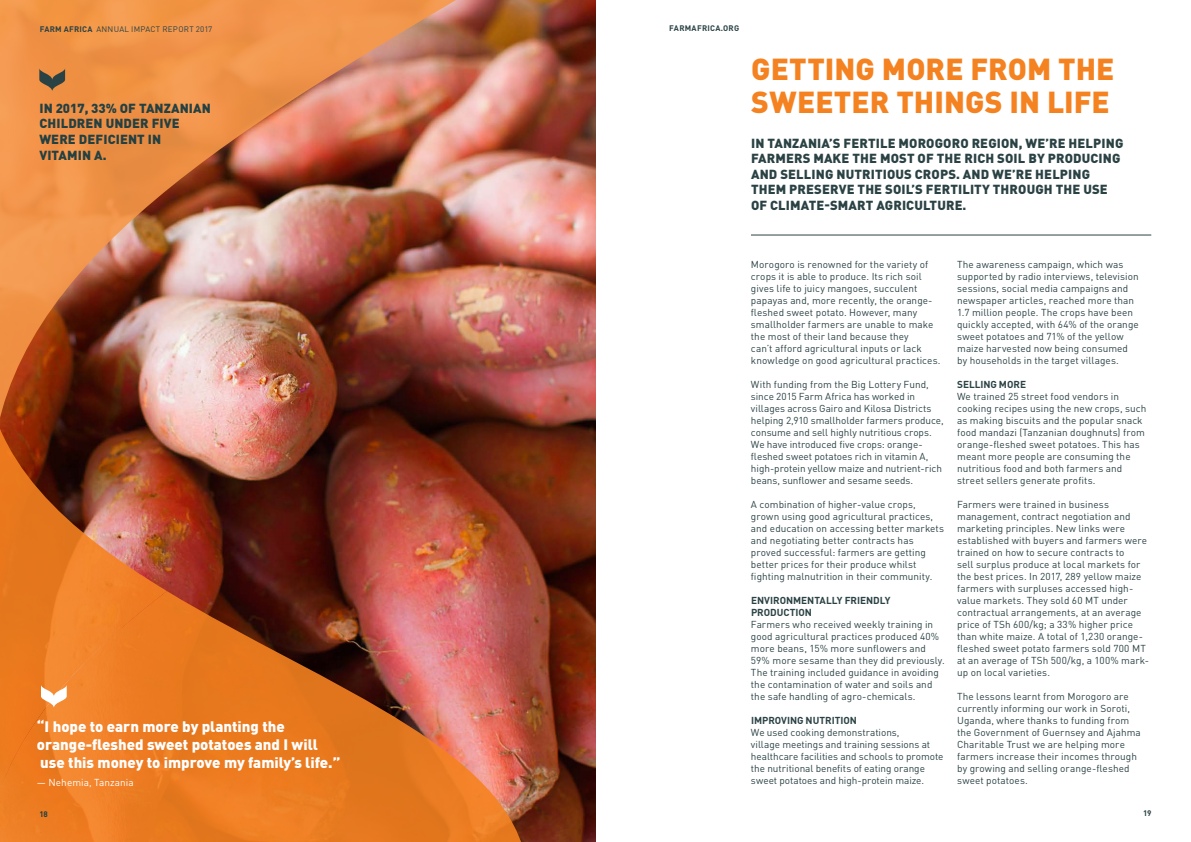
<style>
.page{position:relative;width:1191px;height:842px;background:#fff}
.page>*{position:absolute;margin:0;border:0;box-sizing:border-box;transform-origin:0 0}
.t1{font:900 30px "DIN Pro";color:#f58220}
.t2{font:900 15px/18px "DIN Pro";color:#fff}
.t3{font:900 13px/15.6px "DIN Pro";letter-spacing:.01em;color:#2b4244}
.t4{font:900 13px "DIN Pro";letter-spacing:.01em;color:#234042}
.t5{font:10px/12px "DIN Pro";letter-spacing:.005em;color:#2b4244}
.t6{font:700 10px/12px "DIN Pro";letter-spacing:-.005em;color:#2b4244}
.t7{font:10px "DIN Pro";letter-spacing:.005em;color:#fff}
.t8{font:8px "DIN Pro";letter-spacing:.025em;color:#2b4244}
.t9{font:700 8px "DIN Pro";letter-spacing:.03em;color:#2b4244}
.t10{font:700 8px "DIN Pro";color:#224142}
.s1{font-weight:700}
</style>
<div class="page">
<img style="left:167px;top:0;width:428px;height:842px">
<hr style="left:751px;top:235px;width:400px;height:1px;background:#2b4244">
<img style="left:0;top:0;width:470px;height:486px">
<img style="left:0;top:357px;width:167px;height:234px">
<svg style="left:0;top:591px;width:527px;height:251px;background:#d7702e"></svg>
<svg style="left:39px;top:68px;width:26px;height:23px"></svg>
<svg style="left:41px;top:685px;width:26px;height:23px"></svg>
<p class="t8" style="left:40px;top:23px;width:174px"><span class="s1">FARM AFRICA</span> ANNUAL IMPACT REPORT 2017</p>
<p class="t9" style="left:669px;top:23px;width:71px">FARMAFRICA.ORG</p>
<p class="t4" style="left:39px;top:99px;width:173px">IN 2017, 33% OF TANZANIAN</p>
<p class="t4" style="left:39px;top:115px;width:142px">CHILDREN UNDER FIVE</p>
<p class="t4" style="left:39px;top:130px;width:123px">WERE DEFICIENT IN</p>
<p class="t4" style="left:39px;top:146px;width:69px">VITAMIN A.</p>
<p class="t1" style="left:751px;top:48px;width:365px">GETTING MORE FROM THE</p>
<p class="t1" style="left:751px;top:81px;width:360px">SWEETER THINGS IN LIFE</p>
<p class="t3" style="left:751px;top:134px;width:374px">IN TANZANIA’S FERTILE MOROGORO REGION, WE’RE HELPING FARMERS MAKE THE MOST OF THE RICH SOIL BY PRODUCING AND SELLING NUTRITIOUS CROPS. AND WE’RE HELPING THEM PRESERVE THE SOIL’S FERTILITY THROUGH THE USE OF CLIMATE-SMART AGRICULTURE.</p>
<p class="t2" style="left:37px;top:717px;width:305px">“I hope to earn more by planting the orange-fleshed sweet potatoes and I will use this money to improve my family’s life.”</p>
<p class="t7" style="left:37px;top:775px;width:98px">— Nehemia, Tanzania</p>
<p class="t5" style="left:751px;top:258px;width:191px">Morogoro is renowned for the variety of crops it is able to produce. Its rich soil gives life to juicy mangoes, succulent papayas and, more recently, the orange&shy;fleshed sweet potato. However, many smallholder farmers are unable to make the most of their land because they<br>can’t afford agricultural inputs or lack knowledge on good agricultural practices.</p>
<p class="t5" style="left:751px;top:378px;width:194px">With funding from the Big Lottery Fund, since 2015 Farm Africa has worked in villages across Gairo and Kilosa Districts helping 2,910 smallholder farmers produce, consume and sell highly nutritious crops.<br>We have introduced five crops: orange&shy;fleshed sweet potatoes rich in vitamin A, high-protein yellow maize and nutrient-rich beans, sunflower and sesame seeds.</p>
<p class="t5" style="left:751px;top:498px;width:195px">A combination of higher-value crops, grown using good agricultural practices, and education on accessing better markets and negotiating better contracts has proved successful: farmers are getting better prices for their produce whilst fighting malnutrition in their community.</p>
<p class="t6" style="left:751px;top:594px;width:141px">ENVIRONMENTALLY FRIENDLY<br>PRODUCTION</p>
<p class="t5" style="left:751px;top:618px;width:195px">Farmers who received weekly training in good agricultural practices produced 40% more beans, 15% more sunflowers and 59% more sesame than they did previously.<br>The training included guidance in avoiding the contamination of water and soils and the safe handling of agro-chemicals.</p>
<p class="t6" style="left:751px;top:714px;width:107px">IMPROVING NUTRITION</p>
<p class="t5" style="left:751px;top:726px;width:194px">We used cooking demonstrations,<br>village meetings and training sessions at healthcare facilities and schools to promote the nutritional benefits of eating orange sweet potatoes and high-protein maize.</p>
<p class="t5" style="left:957px;top:258px;width:183px">The awareness campaign, which was supported by radio interviews, television sessions, social media campaigns and newspaper articles, reached more than 1.7 million people. The crops have been quickly accepted, with 64% of the orange sweet potatoes and 71% of the yellow maize harvested now being consumed by households in the target villages.</p>
<p class="t6" style="left:957px;top:378px;width:70px">SELLING MORE</p>
<p class="t5" style="left:957px;top:390px;width:191px">We trained 25 street food vendors in cooking recipes using the new crops, such as making biscuits and the popular snack food mandazi (Tanzanian doughnuts) from orange-fleshed sweet potatoes. This has meant more people are consuming the nutritious food and both farmers and street sellers generate profits.</p>
<p class="t5" style="left:957px;top:498px;width:194px">Farmers were trained in business management, contract negotiation and marketing principles. New links were established with buyers and farmers were trained on how to secure contracts to<br>sell surplus produce at local markets for the best prices. In 2017, 289 yellow maize farmers with surpluses accessed high&shy;value markets. They sold 60 MT under contractual arrangements, at an average price of TSh 600/kg; a 33% higher price than white maize. A total of 1,230 orange&shy;fleshed sweet potato farmers sold 700 MT at an average of TSh 500/kg, a 100% mark&shy;up on local varieties.</p>
<p class="t5" style="left:957px;top:690px;width:185px">The lessons learnt from Morogoro are currently informing our work in Soroti, Uganda, where thanks to funding from the Government of Guernsey and Ajahma Charitable Trust we are helping more farmers increase their incomes through by growing and selling orange-fleshed sweet potatoes.</p>
<p class="t10" style="left:39px;top:808px;width:10px">18</p>
<p class="t9" style="left:1143px;top:808px;width:10px">19</p>
</div>
